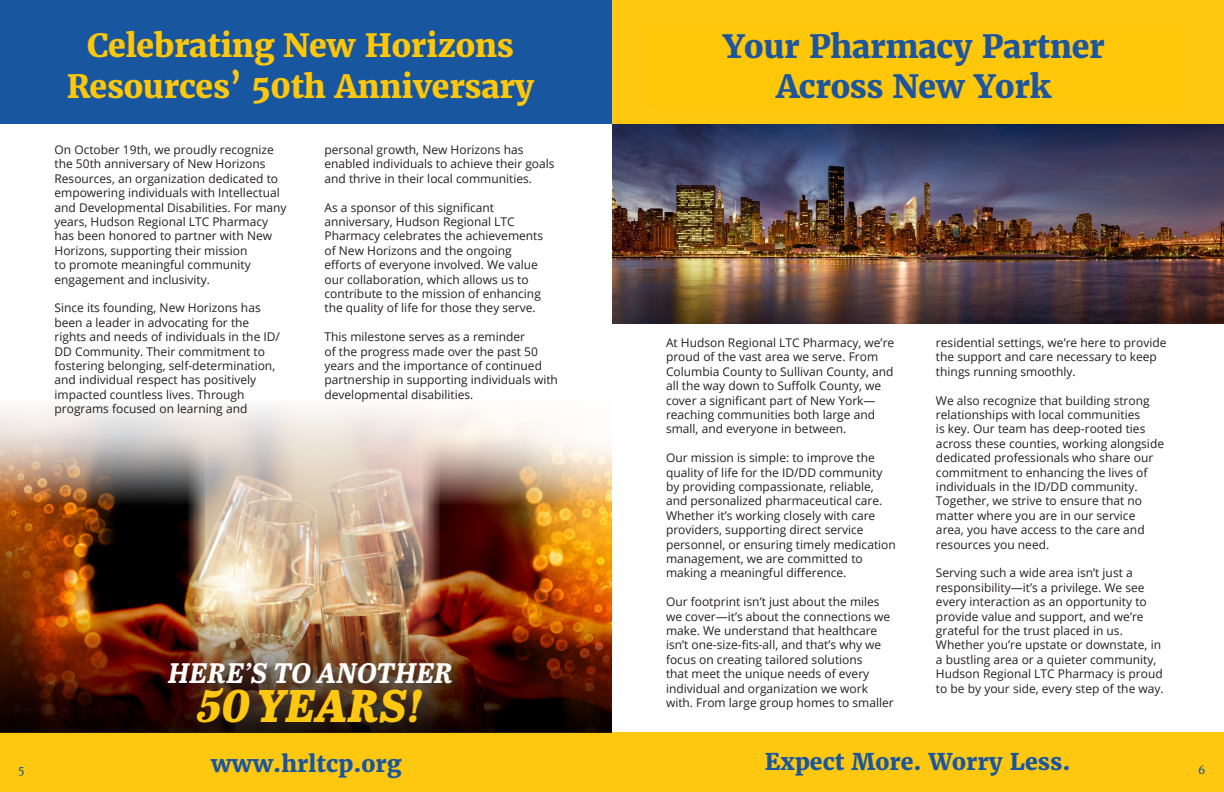
<style>
.page{position:relative;width:1224px;height:792px;background:#fff}
.page>*{position:absolute;margin:0;border:0;box-sizing:border-box;transform-origin:0 0}
.t1{font:italic 800 45.7px "Abril Text";color:#fec710}
.t2{font:800 32px/40.5px "Merriweather";letter-spacing:-.01em;color:#ffc709;text-align:center}
.t3{font:800 32px/40.5px "Merriweather";letter-spacing:-.01em;color:#1d569e;text-align:center}
.t4{font:italic 700 28.2px "Abril Text";color:#fff}
.t5{font:800 23px "Merriweather";color:#1a569f}
.t6{font:12px/14.4px "Open Sans";color:#231f20}
.t7{font:11px "Merriweather";color:#1d559e}
</style>
<div class="page">
<img style="left:0;top:406px;width:542px;height:206px">
<img style="left:0;top:429px;width:205px;height:183px">
<img style="left:422px;top:429px;width:190px;height:183px">
<img style="left:612px;top:124px;width:612px;height:199px">
<div style="left:0;top:732px;width:1224px;height:60px;background:#fec710"></div>
<div style="left:0;top:0;width:613px;height:124px;background:#1857a0"></div>
<div style="left:612px;top:0;width:612px;height:124px;background:#fec710"></div>
<div style="left:644px;top:26px;width:540px;height:82px;background:#ffc709"></div>
<img style="left:0;top:612px;width:612px;height:121px">
<div style="left:166px;top:661px;width:297px;height:72px;background:#231f20;opacity:.5"></div>
<p class="t2" style="left:67px;top:25px;width:469px">Celebrating New Horizons<br>Resources’ 50th Anniversary</p>
<p class="t6" style="left:54px;top:142px;width:234px">On October 19th, we proudly recognize the 50th anniversary of New Horizons Resources, an organization dedicated to empowering individuals with Intellectual and Developmental Disabilities. For many years, Hudson Regional LTC Pharmacy has been honored to partner with New Horizons, supporting their mission<br>to promote meaningful community engagement and inclusivity.</p>
<p class="t6" style="left:54px;top:301px;width:227px">Since its founding, New Horizons has been a leader in advocating for the rights and needs of individuals in the ID/ DD Community. Their commitment to fostering belonging, self-determination, and individual respect has positively impacted countless lives. Through programs focused on learning and</p>
<p class="t6" style="left:324px;top:142px;width:232px">personal growth, New Horizons has enabled individuals to achieve their goals and thrive in their local communities.</p>
<p class="t6" style="left:324px;top:200px;width:220px">As a sponsor of this significant anniversary, Hudson Regional LTC Pharmacy celebrates the achievements of New Horizons and the ongoing efforts of everyone involved. We value our collaboration, which allows us to contribute to the mission of enhancing the quality of life for those they serve.</p>
<p class="t6" style="left:324px;top:329px;width:235px">This milestone serves as a reminder<br>of the progress made over the past 50 years and the importance of continued partnership in supporting individuals with developmental disabilities.</p>
<p class="t4" style="left:168px;top:653px;width:287px">HERE’S TO ANOTHER</p>
<p class="t1" style="left:197px;top:672px;width:228px">50YEARS!</p>
<p class="t3" style="left:723px;top:26px;width:383px">Your Pharmacy Partner<br>Across New York</p>
<p class="t6" style="left:666px;top:335px;width:230px">At Hudson Regional LTC Pharmacy, we’re proud of the vast area we serve. From Columbia County to Sullivan County, and all the way down to Suffolk County, we cover a significant part of New York— reaching communities both large and small, and everyone in between.</p>
<p class="t6" style="left:666px;top:450px;width:231px">Our mission is simple: to improve the quality of life for the ID/DD community by providing compassionate, reliable, and personalized pharmaceutical care.<br>Whether it’s working closely with care providers, supporting direct service personnel, or ensuring timely medication management, we are committed to making a meaningful difference.</p>
<p class="t6" style="left:666px;top:594px;width:229px">Our footprint isn’t just about the miles we cover—it’s about the connections we make. We understand that healthcare isn’t one-size-fits-all, and that’s why we focus on creating tailored solutions<br>that meet the unique needs of every individual and organization we work with. From large group homes to smaller</p>
<p class="t6" style="left:936px;top:335px;width:232px">residential settings, we’re here to provide the support and care necessary to keep things running smoothly.</p>
<p class="t6" style="left:936px;top:393px;width:230px">We also recognize that building strong relationships with local communities<br>is key. Our team has deep-rooted ties across these counties, working alongside dedicated professionals who share our commitment to enhancing the lives of individuals in the ID/DD community.<br>Together, we strive to ensure that no matter where you are in our service area, you have access to the care and resources you need.</p>
<p class="t6" style="left:936px;top:566px;width:229px">Serving such a wide area isn’t just a responsibility—it’s a privilege. We see every interaction as an opportunity to provide value and support, and we’re grateful for the trust placed in us.<br>Whether you’re upstate or downstate, in a bustling area or a quieter community, Hudson Regional LTC Pharmacy is proud to be by your side, every step of the way.</p>
<p class="t5" style="left:765px;top:747px;width:307px">Expect More. Worry Less.</p>
<p class="t5" style="left:211px;top:749px;width:192px">www.hrltcp.org</p>
<p class="t7" style="left:18px;top:763px;width:8px">5</p>
<p class="t7" style="left:1198px;top:763px;width:9px">6</p>
</div>
